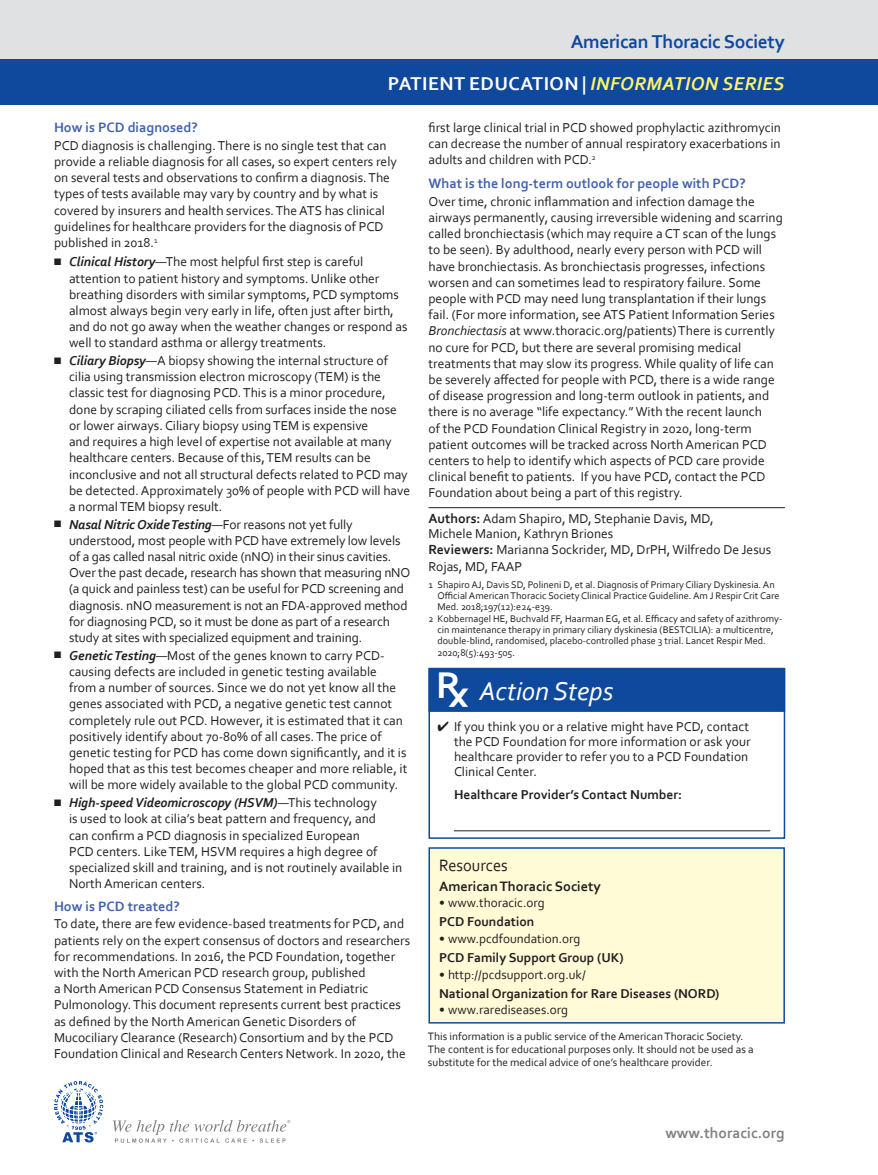
<style>
.page{position:relative;width:878px;height:1175px;background:#fff}
.page>*{position:absolute;margin:0;border:0;box-sizing:border-box;transform-origin:0 0}
.RX_Headline{font:italic 27px "Corbel";color:#fff}
.t1{font:700 19.5px "Corbel";letter-spacing:.02em;color:#fff}
.t2{font:700 19.5px "Corbel";letter-spacing:-.02em;color:#0f499d}
.Resources_Box_Title{font:17.25px "Corbel";color:#231f20;scale:.95 1}
.www_thoracic_org{font:700 15.45px "Corbel";color:#808285}
.Body_Headline{font:700 14.25px "Corbel";color:#4262ac}
.Resources_Headline{font:700 14.25px "Corbel";color:#231f20}
.Body{font:13.5px/16.2px "Corbel";color:#231f20}
.Authors{font:13.5px/15px "Corbel";color:#231f20}
.Resources_Headline-2{font:700 13.5px "Corbel";color:#231f20}
.Rx_Telephone{font:700 13.5px "Corbel";color:#231f20}
.t3{font:13.2px "Corbel";color:#231f20}
.Endnote{font:11.25px/12.8px "Corbel";color:#231f20}
.t4{font:10.2px/11.2px "Corbel";color:#231f20}
.s1{font-style:italic;color:#fff46d}
.s2{font-weight:700;font-style:italic}
.s3{font-style:italic}
.s4{font-weight:700;font-size:13.8px}
.s5{font-family:"Rx";font-style:normal;font-size:34.5px}
</style>
<div class="page">
<div style="left:0;top:0;width:878px;height:60px;background:#e0e1e3"></div>
<div style="left:0;top:59px;width:878px;height:46px;background:#0f499d"></div>
<hr style="left:428px;top:507px;width:356px;height:1px;background:#231f20">
<div style="left:429px;top:848px;width:355px;height:174px;background:#fffbd6"></div>
<div style="left:428px;top:847px;width:356px;height:176px;border:2px solid #0f499d"></div>
<svg style="left:113px;top:1120px;width:177px;height:22px"></svg>
<svg style="left:54px;top:1081px;width:49px;height:61px"></svg>
<div style="left:428px;top:668px;width:357px;height:44px;background:#0f499d"></div>
<hr style="left:454px;top:830px;width:316px;height:1px;background:#231f20">
<div style="left:428px;top:668px;width:357px;height:170px;border:2px solid #0f499d"></div>
<p class="t2" style="left:570px;top:29px;width:216px">American Thoracic Society</p>
<p class="t1" style="left:388px;top:71px;width:398px">PATIENT EDUCATION | <span class="s1">INFORMATION SERIES</span></p>
<p class="Body_Headline" style="left:54px;top:119px;width:145px">How is PCD diagnosed?</p>
<p class="Body" style="left:54px;top:137px;width:344px">PCD diagnosis is challenging. There is no single test that can provide a reliable diagnosis for all cases, so expert centers rely on several tests and observations to confirm a diagnosis. The types of tests available may vary by country and by what is covered by insurers and health services. The ATS has clinical guidelines for healthcare providers for the diagnosis of PCD published in 2018.<sup>1</sup></p>
<p class="Body" style="left:69px;top:253px;width:340px;text-indent:-15px">■ <span class="s2">Clinical History</span>—The most helpful first step is careful attention to patient history and symptoms. Unlike other breathing disorders with similar symptoms, PCD symptoms almost always begin very early in life, often just after birth, and do not go away when the weather changes or respond as well to standard asthma or allergy treatments.</p>
<p class="Body" style="left:69px;top:352px;width:342px;text-indent:-15px">■ <span class="s2">Ciliary Biopsy</span>—A biopsy showing the internal structure of cilia using transmission electron microscopy (TEM) is the classic test for diagnosing PCD. This is a minor procedure, done by scraping ciliated cells from surfaces inside the nose or lower airways. Ciliary biopsy using TEM is expensive<br>and requires a high level of expertise not available at many healthcare centers. Because of this, TEM results can be inconclusive and not all structural defects related to PCD may be detected. Approximately 30% of people with PCD will have a normal TEM biopsy result.</p>
<p class="Body" style="left:69px;top:516px;width:343px;text-indent:-15px">■ <span class="s2">Nasal Nitric Oxide Testing</span>—For reasons not yet fully understood, most people with PCD have extremely low levels of a gas called nasal nitric oxide (nNO) in their sinus cavities.<br>Over the past decade, research has shown that measuring nNO (a quick and painless test) can be useful for PCD screening and diagnosis. nNO measurement is not an FDA-approved method for diagnosing PCD, so it must be done as part of a research study at sites with specialized equipment and training.</p>
<p class="Body" style="left:69px;top:647px;width:340px;text-indent:-15px">■ <span class="s2">Genetic Testing</span>—Most of the genes known to carry PCD&shy;causing defects are included in genetic testing available from a number of sources. Since we do not yet know all the genes associated with PCD, a negative genetic test cannot completely rule out PCD. However, it is estimated that it can positively identify about 70-80% of all cases. The price of genetic testing for PCD has come down significantly, and it is hoped that as this test becomes cheaper and more reliable, it will be more widely available to the global PCD community.</p>
<p class="Body" style="left:69px;top:794px;width:335px;text-indent:-15px">■ <span class="s2">High-speed Videomicroscopy (HSVM)</span>—This technology<br>is used to look at cilia’s beat pattern and frequency, and<br>can confirm a PCD diagnosis in specialized European<br>PCD centers. Like TEM, HSVM requires a high degree of specialized skill and training, and is not routinely available in North American centers.</p>
<p class="Body_Headline" style="left:54px;top:897px;width:127px">How is PCD treated?</p>
<p class="Body" style="left:54px;top:915px;width:358px">To date, there are few evidence-based treatments for PCD, and patients rely on the expert consensus of doctors and researchers for recommendations. In 2016, the PCD Foundation, together with the North American PCD research group, published<br>a North American PCD Consensus Statement in Pediatric Pulmonology.This document represents current best practices as defined by the North American Genetic Disorders of Mucociliary Clearance (Research) Consortium and by the PCD Foundation Clinical and Research Centers Network. In 2020, the</p>
<p class="Body" style="left:428px;top:119px;width:354px;text-align:justify">first large clinical trial in PCD showed prophylactic azithromycin can decrease the number of annual respiratory exacerbations in adults and children with PCD.<sup>2</sup></p>
<p class="Body_Headline" style="left:428px;top:174px;width:319px">What is the long-term outlook for people with PCD?</p>
<p class="Body" style="left:428px;top:193px;width:356px">Over time, chronic inflammation and infection damage the airways permanently, causing irreversible widening and scarring called bronchiectasis (which may require a CT scan of the lungs to be seen). By adulthood, nearly every person with PCD will have bronchiectasis. As bronchiectasis progresses, infections worsen and can sometimes lead to respiratory failure. Some people with PCD may need lung transplantation if their lungs fail. (For more information, see ATS Patient Information Series <span class="s3">Bronchiectasis</span> at www.thoracic.org/patients) There is currently no cure for PCD, but there are several promising medical treatments that may slow its progress. While quality of life can be severely affected for people with PCD, there is a wide range of disease progression and long-term outlook in patients, and there is no average “life expectancy.” With the recent launch<br>of the PCD Foundation Clinical Registry in 2020, long-term patient outcomes will be tracked across North American PCD centers to help to identify which aspects of PCD care provide clinical benefit to patients. If you have PCD, contact the PCD Foundation about being a part of this registry.</p>
<p class="Authors" style="left:428px;top:510px;width:287px"><span class="s4">Authors:</span> Adam Shapiro, MD, Stephanie Davis, MD,<br>Michele Manion, Kathryn Briones</p>
<p class="Authors" style="left:428px;top:541px;width:344px;line-height:16.5px"><span class="s4">Reviewers:</span> Marianna Sockrider, MD, DrPH, Wilfredo De Jesus<br>Rojas, MD, FAAP</p>
<p class="t4" style="left:437px;top:578px;width:343px;text-indent:-9px">1 Shapiro AJ, Davis SD, Polineni D, et al. Diagnosis of Primary Ciliary Dyskinesia. An<br>Official American Thoracic Society Clinical Practice Guideline. Am J Respir Crit Care<br>Med. 2018;197(12):e24-e39.</p>
<p class="t4" style="left:437px;top:612px;width:346px;text-indent:-9px">2 Kobbernagel HE, Buchvald FF, Haarman EG, et al. Efficacy and safety of azithromy&shy;cin maintenance therapy in primary ciliary dyskinesia (BESTCILIA): a multicentre, double-blind, randomised, placebo-controlled phase 3 trial. Lancet Respir Med.<br>2020;8(5):493-505.</p>
<p class="RX_Headline" style="left:439px;top:674px;width:176px"><span class="s5">R</span> Action Steps</p>
<p class="Body" style="left:454px;top:719px;width:298px;line-height:15px;text-indent:-16px">✔ If you think you or a relative might have PCD, contact the PCD Foundation for more information or ask your healthcare provider to refer you to a PCD Foundation Clinical Center.</p>
<p class="Rx_Telephone" style="left:454px;top:786px;width:229px">Healthcare Provider’s Contact Number:</p>
<p class="Resources_Box_Title" style="left:439px;top:854px;width:74px">Resources</p>
<p class="Resources_Headline" style="left:439px;top:877px;width:163px">American Thoracic Society</p>
<p class="t3" style="left:439px;top:894px;width:107px">• www.thoracic.org</p>
<p class="Resources_Headline-2" style="left:439px;top:913px;width:97px">PCD Foundation</p>
<p class="t3" style="left:439px;top:930px;width:143px">• www.pcdfoundation.org</p>
<p class="Resources_Headline-2" style="left:439px;top:949px;width:186px">PCD Family Support Group (UK)</p>
<p class="t3" style="left:439px;top:966px;width:148px">• http://pcdsupport.org.uk/</p>
<p class="Resources_Headline-2" style="left:439px;top:985px;width:282px">National Organization for Rare Diseases (NORD)</p>
<p class="t3" style="left:439px;top:1001px;width:131px">• www.rarediseases.org</p>
<p class="Endnote" style="left:428px;top:1030px;width:327px">This information is a public service of the American Thoracic Society.<br>The content is for educational purposes only. It should not be used as a substitute for the medical advice of one’s healthcare provider.</p>
<p class="www_thoracic_org" style="left:665px;top:1123px;width:121px">www.thoracic.org</p>
</div>
